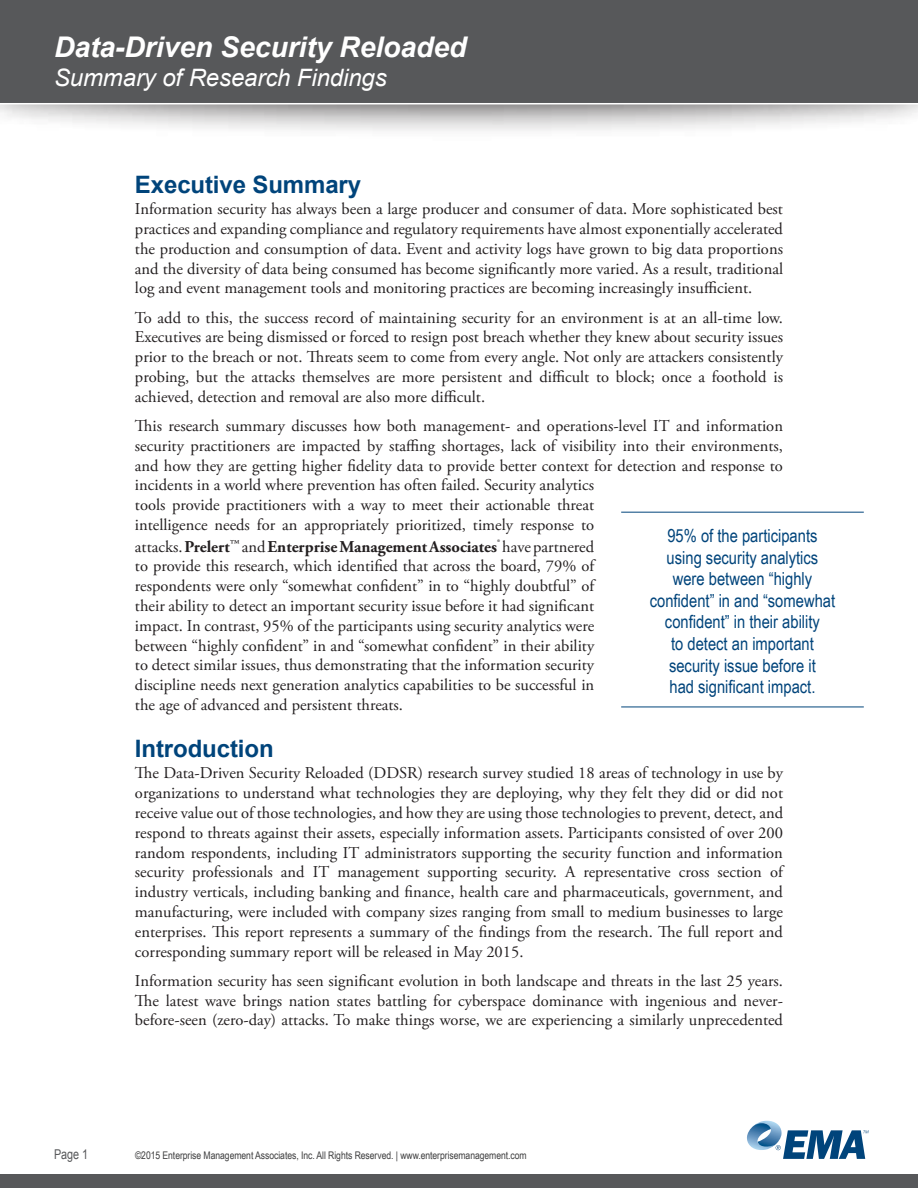
<style>
.page{position:relative;width:918px;height:1188px;background:#fff}
.page>*{position:absolute;margin:0;border:0;box-sizing:border-box;transform-origin:0 0}
.t1{font:italic 700 28.5px "Arial";letter-spacing:-.005em;color:#fff}
.Heading_1{font:700 24px "Arial";letter-spacing:-.005em;color:#00447b}
.t2{font:italic 24px "Arial";letter-spacing:-.005em;color:#fff}
.Pull_quote{font:18px/21.6px "Arial Narrow";color:#00447b;text-align:center}
.t3{font:16.5px/19.8px "Adobe Garamond Pro";color:#231f20;text-align:justify}
.t4{font:13.5px "Arial";color:#57585a;scale:.8 1}
.t5{font:10.5px "Arial Narrow";letter-spacing:-.005em;color:#3e3e3f}
.s1{font-weight:700}
.s2{font-size:18px}
</style>
<div class="page">
<div style="left:0;top:0;width:918px;height:140px;background:#231f20;opacity:.75"></div>
<div style="left:0;top:0;width:918px;height:105px;background:#57585a"></div>
<svg style="left:747px;top:1121px;width:122px;height:38px"></svg>
<div style="left:0;top:1174px;width:918px;height:14px;background:#57585a"></div>
<hr style="left:621px;top:512px;width:243px;height:1px;background:#00447b">
<hr style="left:621px;top:707px;width:243px;height:1px;background:#00447b">
<h1 class="t1" style="left:54px;top:28px;width:414px">Data-Driven Security Reloaded</h1>
<h2 class="t2" style="left:54px;top:62px;width:334px">Summary of Research Findings</h2>
<p class="Heading_1" style="left:135px;top:169px;width:228px">Executive Summary</p>
<p class="t3" style="left:135px;top:200px;width:650px">Information security has always been a large producer and consumer of data. More sophisticated best practices and expanding compliance and regulatory requirements have almost exponentially accelerated the production and consumption of data. Event and activity logs have grown to big data proportions and the diversity of data being consumed has become significantly more varied. As a result, traditional log and event management tools and monitoring practices are becoming increasingly insufficient.</p>
<p class="t3" style="left:135px;top:308px;width:650px">To add to this, the success record of maintaining security for an environment is at an all-time low.<br>Executives are being dismissed or forced to resign post breach whether they knew about security issues prior to the breach or not. Threats seem to come from every angle. Not only are attackers consistently probing, but the attacks themselves are more persistent and difficult to block; once a foothold is achieved, detection and removal are also more difficult.</p>
<p class="t3" style="left:135px;top:416px;width:650px;text-align:left">This research summary discusses how both management- and operations-level IT and information security practitioners are impacted by staffing shortages, lack of visibility into their environments, and how they are getting higher fidelity data to provide better context for detection and response to incidents in a world where prevention has often failed. Security analytics<br>tools provide practitioners with a way to meet their actionable threat<br>intelligence needs for an appropriately prioritized, timely response to</p>
<p class="t3" style="left:135px;top:537px;width:461px">attacks. <span class="s1">Prelert</span><span class="s2">™</span> and <span class="s1">Enterprise Management Associates</span><sup>®</sup> have partnered to provide this research, which identified that across the board, 79% of respondents were only “somewhat confident” in to “highly doubtful” of their ability to detect an important security issue before it had significant impact. In contrast, 95% of the participants using security analytics were between “highly confident” in and “somewhat confident” in their ability to detect similar issues, thus demonstrating that the information security discipline needs next generation analytics capabilities to be successful in the age of advanced and persistent threats.</p>
<p class="Heading_1" style="left:135px;top:733px;width:140px">Introduction</p>
<p class="t3" style="left:135px;top:764px;width:650px">The Data-Driven Security Reloaded (DDSR) research survey studied 18 areas of technology in use by organizations to understand what technologies they are deploying, why they felt they did or did not receive value out of those technologies, and how they are using those technologies to prevent, detect, and respond to threats against their assets, especially information assets. Participants consisted of over 200 random respondents, including IT administrators supporting the security function and information security professionals and IT management supporting security. A representative cross section of industry verticals, including banking and finance, health care and pharmaceuticals, government, and manufacturing, were included with company sizes ranging from small to medium businesses to large enterprises. This report represents a summary of the findings from the research. The full report and corresponding summary report will be released in May 2015.</p>
<p class="t3" style="left:135px;top:971px;width:650px">Information security has seen significant evolution in both landscape and threats in the last 25 years.<br>The latest wave brings nation states battling for cyberspace dominance with ingenious and never&shy;before-seen (zero-day) attacks. To make things worse, we are experiencing a similarly unprecedented</p>
<p class="Pull_quote" style="left:650px;top:524px;width:187px">95% of the participants using security analytics were between “highly confident” in and “somewhat confident” in their ability<br>to detect an important security issue before it<br>had significant impact.</p>
<p class="t4" style="left:54px;top:1145px;width:44px">Page 1</p>
<p class="t5" style="left:135px;top:1147px;width:393px">©2015 Enterprise Management Associates, Inc. All Rights Reserved. | www.enterprisemanagement.com</p>
</div>
